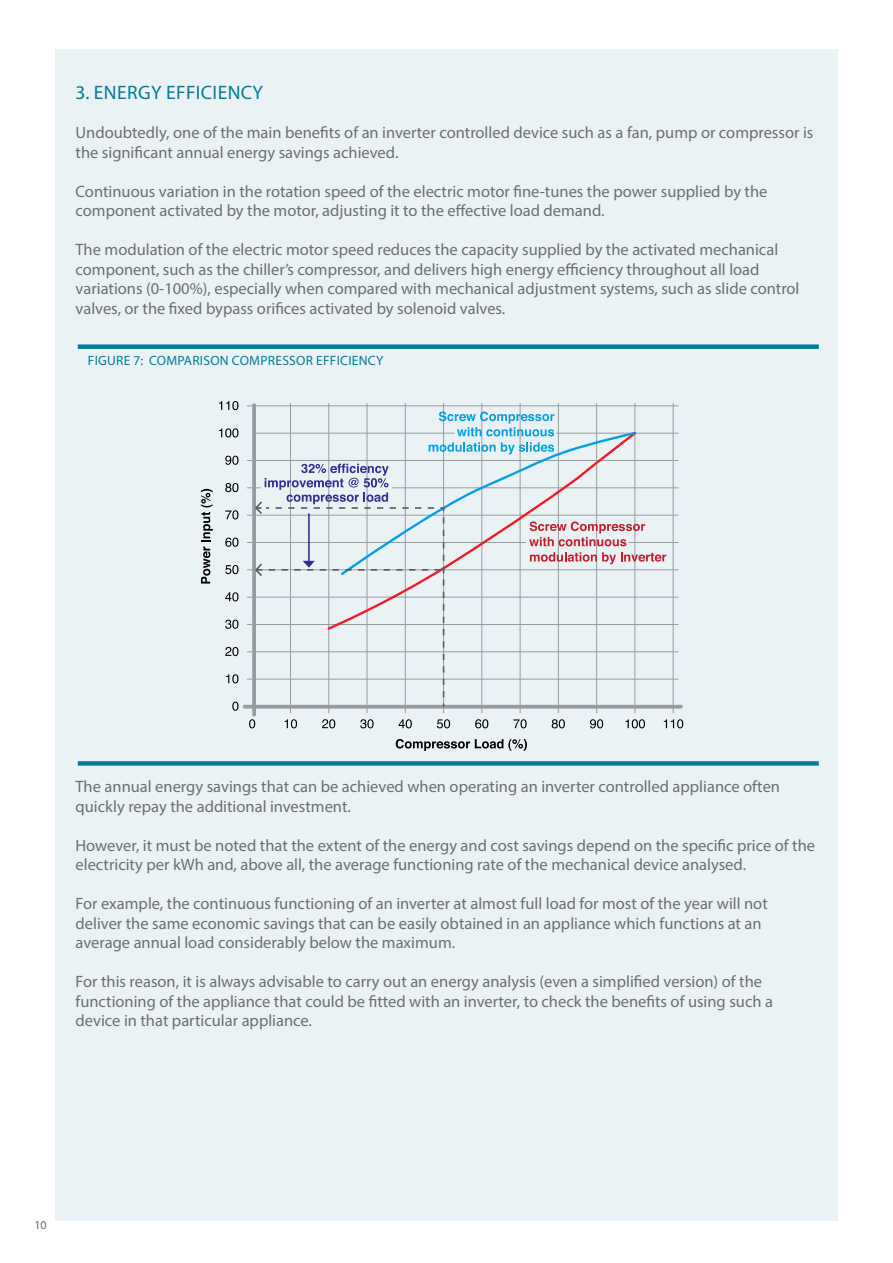
<style>
.page{position:relative;width:893px;height:1263px;background:#fff}
.page>*{position:absolute;margin:0;border:0;box-sizing:border-box;transform-origin:0 0}
.t1{font:19.5px "Myriad Pro";letter-spacing:.02em;color:#007d99}
.t2{font:16.5px/19.5px "Myriad Pro";color:#6d6e71}
.t3{font:13.5px "Myriad Pro";letter-spacing:.02em;color:#007d99}
.t4{font:12px "Myriad Pro";color:#6d6e71}
</style>
<div class="page">
<div style="left:55px;top:49px;width:782px;height:1171px;background:#ebf2f6"></div>
<div style="left:78px;top:344px;width:741px;height:5px;background:#007d99"></div>
<div style="left:78px;top:761px;width:741px;height:5px;background:#007d99"></div>
<hr style="left:243px;top:705px;width:440px;height:3px;background:#989ca2;border-radius:2px">
<svg style="left:252px;top:403px;width:4px;height:313px"></svg>
<svg style="left:232px;top:702px;width:6px;height:9px"></svg>
<hr style="left:247px;top:679px;width:431px;height:1px;background:#989ca2">
<svg style="left:226px;top:674px;width:12px;height:9px"></svg>
<hr style="left:247px;top:651px;width:431px;height:1px;background:#989ca2">
<svg style="left:225px;top:647px;width:13px;height:9px"></svg>
<hr style="left:247px;top:624px;width:431px;height:1px;background:#989ca2">
<svg style="left:225px;top:620px;width:13px;height:9px"></svg>
<hr style="left:247px;top:597px;width:431px;height:1px;background:#989ca2">
<svg style="left:225px;top:592px;width:13px;height:9px"></svg>
<hr style="left:247px;top:569px;width:431px;height:1px;background:#989ca2">
<svg style="left:225px;top:565px;width:13px;height:9px"></svg>
<hr style="left:629px;top:542px;width:49px;height:1px;background:#989ca2">
<svg style="left:225px;top:538px;width:13px;height:9px"></svg>
<hr style="left:247px;top:515px;width:431px;height:1px;background:#989ca2">
<svg style="left:225px;top:510px;width:13px;height:9px"></svg>
<hr style="left:392px;top:487px;width:286px;height:1px;background:#989ca2">
<svg style="left:225px;top:483px;width:13px;height:9px"></svg>
<hr style="left:247px;top:460px;width:431px;height:1px;background:#989ca2">
<svg style="left:225px;top:456px;width:13px;height:9px"></svg>
<hr style="left:557px;top:433px;width:121px;height:1px;background:#989ca2">
<svg style="left:219px;top:428px;width:19px;height:9px"></svg>
<hr style="left:247px;top:405px;width:431px;height:1px;background:#989ca2">
<svg style="left:219px;top:401px;width:19px;height:9px"></svg>
<svg style="left:201px;top:489px;width:12px;height:94px"></svg>
<svg style="left:396px;top:739px;width:131px;height:12px"></svg>
<svg style="left:249px;top:719px;width:6px;height:9px"></svg>
<svg style="left:285px;top:719px;width:12px;height:9px"></svg>
<hr style="left:290px;top:403px;width:1px;height:310px;background:#989ca2">
<svg style="left:322px;top:719px;width:13px;height:9px"></svg>
<hr style="left:328px;top:403px;width:1px;height:310px;background:#989ca2">
<svg style="left:360px;top:719px;width:14px;height:9px"></svg>
<hr style="left:367px;top:403px;width:1px;height:310px;background:#989ca2">
<svg style="left:398px;top:719px;width:14px;height:9px"></svg>
<hr style="left:405px;top:403px;width:1px;height:310px;background:#989ca2">
<svg style="left:437px;top:719px;width:13px;height:9px"></svg>
<hr style="left:443px;top:403px;width:1px;height:310px;background:#989ca2">
<svg style="left:475px;top:719px;width:13px;height:9px"></svg>
<hr style="left:481px;top:403px;width:1px;height:310px;background:#989ca2">
<svg style="left:513px;top:719px;width:14px;height:9px"></svg>
<hr style="left:520px;top:403px;width:1px;height:310px;background:#989ca2">
<svg style="left:552px;top:719px;width:13px;height:9px"></svg>
<hr style="left:558px;top:403px;width:1px;height:310px;background:#989ca2">
<svg style="left:590px;top:719px;width:13px;height:9px"></svg>
<hr style="left:596px;top:403px;width:1px;height:310px;background:#989ca2">
<svg style="left:625px;top:719px;width:20px;height:9px"></svg>
<hr style="left:634px;top:403px;width:1px;height:310px;background:#989ca2">
<svg style="left:664px;top:719px;width:19px;height:9px"></svg>
<hr style="left:673px;top:403px;width:1px;height:310px;background:#989ca2">
<svg style="left:247px;top:411px;width:419px;height:286px"></svg>
<p class="t1" style="left:76px;top:81px;width:25px">3. ENE</p>
<p class="t1" style="left:127px;top:81px;width:58px">RGy effici</p>
<p class="t1" style="left:218px;top:81px;width:47px">ency</p>
<p class="t2" style="left:76px;top:123px;width:739px">Undoubtedly, one of the main benefits of an inverter controlled device such as a fan, pump or compressor is the significant annual energy savings achieved.</p>
<p class="t2" style="left:76px;top:181px;width:693px">Continuous variation in the rotation speed of the electric motor fine-tunes the power supplied by the component activated by the motor, adjusting it to the effective load demand.</p>
<p class="t2" style="left:76px;top:240px;width:725px">The modulation of the electric motor speed reduces the capacity supplied by the activated mechanical component, such as the chiller’s compressor, and delivers high energy efficiency throughout all load variations (0-100%), especially when compared with mechanical adjustment systems, such as slide control valves, or the fixed bypass orifices activated by solenoid valves.</p>
<p class="t3" style="left:88px;top:352px;width:293px">Figure 7: COMPARISON COMPRESSOR EFFICIENCY</p>
<p class="t2" style="left:76px;top:777px;width:706px">The annual energy savings that can be achieved when operating an inverter controlled appliance often quickly repay the additional investment.</p>
<p class="t2" style="left:76px;top:835px;width:741px">However, it must be noted that the extent of the energy and cost savings depend on the specific price of the electricity per kWh and, above all, the average functioning rate of the mechanical device analysed.</p>
<p class="t2" style="left:76px;top:894px;width:694px">For example, the continuous functioning of an inverter at almost full load for most of the year will not deliver the same economic savings that can be easily obtained in an appliance which functions at an average annual load considerably below the maximum.</p>
<p class="t2" style="left:76px;top:972px;width:699px">For this reason, it is always advisable to carry out an energy analysis (even a simplified version) of the functioning of the appliance that could be fitted with an inverter, to check the benefits of using such a device in that particular appliance.</p>
<p class="t4" style="left:34px;top:1218px;width:14px">10</p>
</div>
